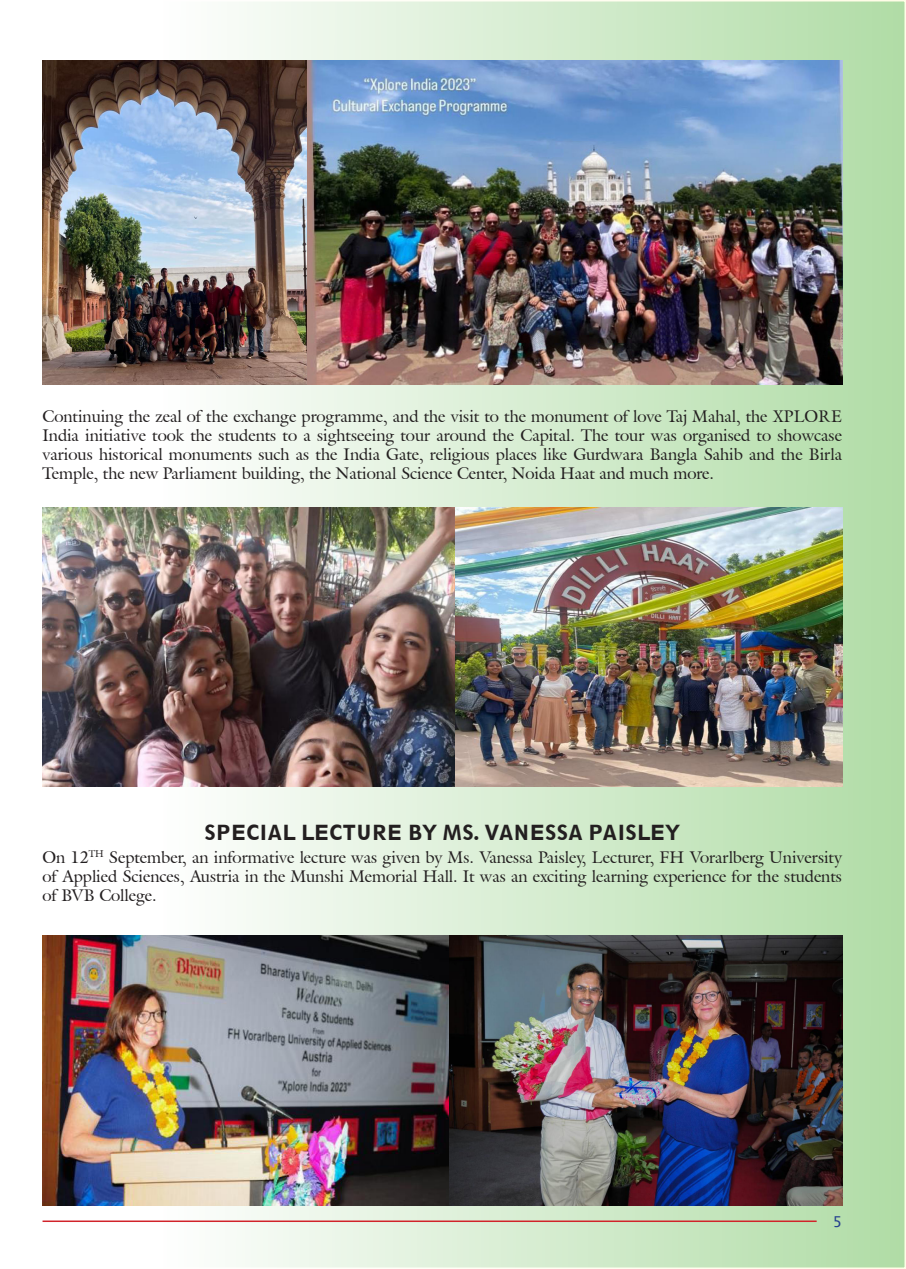
<style>
.page{position:relative;width:906px;height:1269px;background:#fff}
.page>*{position:absolute;margin:0;border:0;box-sizing:border-box;transform-origin:0 0}
.t1{font:800 condensed 19.5px "Geometric 212 BT";color:#231f20}
.t2{font:16.5px/18.9px "Galliard IT Cby BT";color:#231f20;text-align:justify}
.t3{font:15px "Lucida Sans Unicode";color:#253f8e}
</style>
<div class="page">
<div style="left:163px;top:0;width:743px;height:1269px;background:linear-gradient(to right,#fcfbfb,#b0dba6);border:2px solid #fffbd2"></div>
<hr style="left:43px;top:1221px;width:773px;height:1px;background:#d1232a">
<img style="left:43px;top:61px;width:799px;height:323px">
<img style="left:43px;top:507px;width:412px;height:279px">
<img style="left:455px;top:507px;width:387px;height:279px">
<img style="left:43px;top:935px;width:799px;height:270px">
<p class="t2" style="left:43px;top:407px;width:801px">Continuing the zeal of the exchange programme, and the visit to the monument of love Taj Mahal, the XPLORE India initiative took the students to a sightseeing tour around the Capital. The tour was organised to showcase various historical monuments such as the India Gate, religious places like Gurdwara Bangla Sahib and the Birla Temple, the new Parliament building, the National Science Center, Noida Haat and much more.</p>
<p class="t1" style="left:204px;top:820px;width:477px">SPECIAL LECTURE BY MS. VANESSA PAISLEY</p>
<p class="t2" style="left:43px;top:848px;width:801px">On 12<sup>TH</sup> September, an informative lecture was given by Ms. Vanessa Paisley, Lecturer, FH Vorarlberg University of Applied Sciences, Austria in the Munshi Memorial Hall. It was an exciting learning experience for the students of BVB College.</p>
<p class="t3" style="left:832px;top:1210px;width:11px">5</p>
</div>
